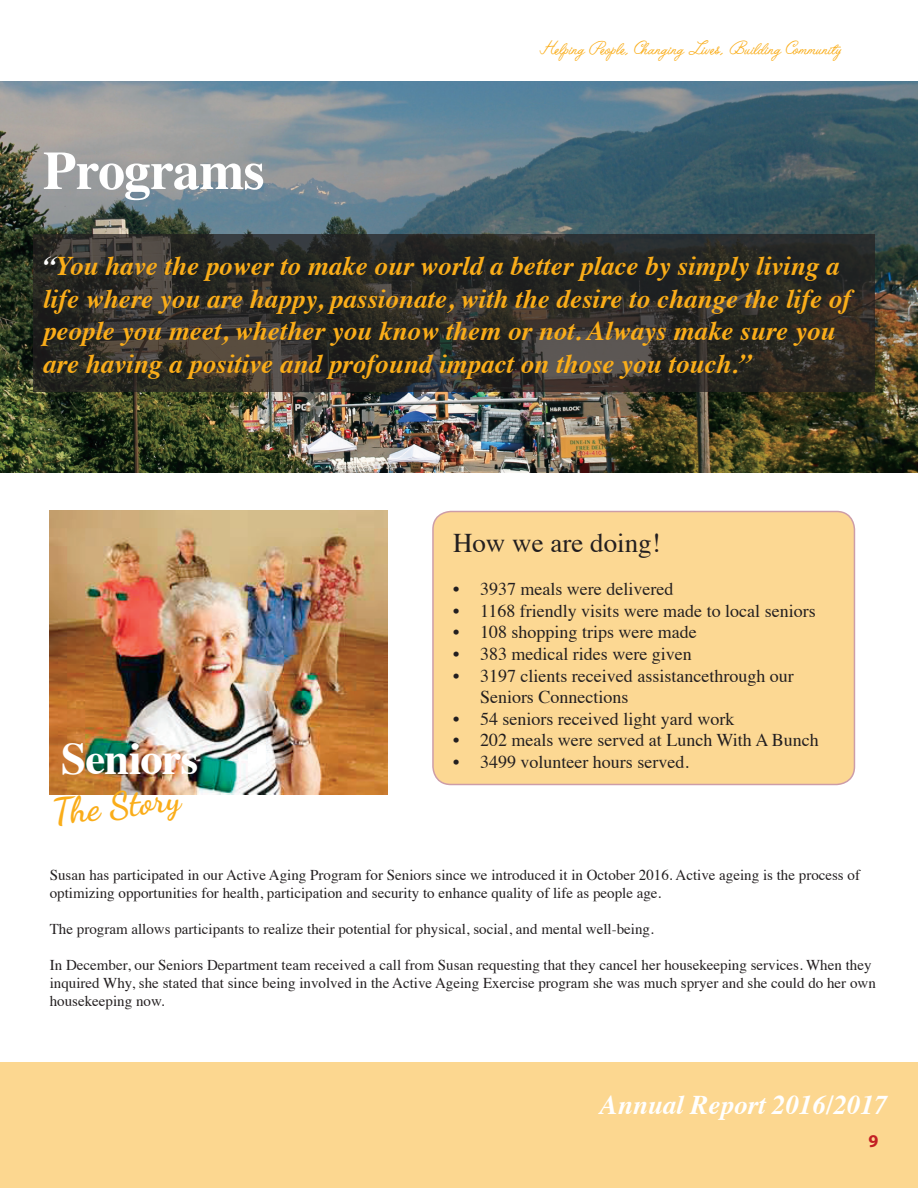
<style>
.page{position:relative;width:918px;height:1188px;background:#fff}
.page>*{position:absolute;margin:0;border:0;box-sizing:border-box;transform-origin:0 0}
.t1{font:700 54px "Times";letter-spacing:-.015em;color:#fff}
.t2{font:700 45px "Times";letter-spacing:-.02em;color:#fff}
.t3{font:700 36px "Dancing Script";color:#faad19}
.t4{font:italic 700 27px/32.4px "Times";color:#faad19}
.t5{font:italic 700 27px "Times";color:#fff}
.t6{font:27px "Times";color:#231f20}
.t7{font:21px "Daniel Script";color:#faad19}
.t8{font:18px/21.6px "Times";color:#231f20}
.t9{font:700 18px "Myriad Pro";color:#c31f24}
.t10{font:15px/18px "Times";color:#231f20}
.s1{color:#fff}
</style>
<div class="page">
<div style="left:0;top:1062px;width:918px;height:126px;background:#fcd790"></div>
<img style="left:0;top:81px;width:918px;height:392px">
<svg style="left:33px;top:234px;width:842px;height:158px;background:#2f2d29"></svg>
<div style="left:433px;top:512px;width:421px;height:272px;background:#fcd893;border-radius:18px"></div>
<div style="left:432px;top:511px;width:423px;height:274px;border:2px solid #942d46;border-radius:18px"></div>
<img style="left:50px;top:511px;width:337px;height:283px">
<h1 class="t1" style="left:43px;top:119px;width:223px">Programs</h1>
<h3 class="t7" style="left:537px;top:35px;width:305px">Helping People, Changing Lives, Building Community</h3>
<p class="t4" style="left:43px;top:248px;width:810px"><span class="s1">“</span>You have the power to make our world a better place by simply living a life where you are happy, passionate, with the desire to change the life of people you meet, whether you know them or not. Always make sure you are having a positive and profound impact on those you touch.”</p>
<h2 class="t2" style="left:61px;top:716px;width:139px">Seniors</h2>
<h3 class="t3" style="left:50px;top:791px;width:131px;rotate:-7deg">The Story</h3>
<h3 class="t6" style="left:453px;top:518px;width:209px">How we are doing!</h3>
<p class="t8" style="left:453px;top:577px;width:222px">• 3937 meals were delivered</p>
<p class="t8" style="left:453px;top:598px;width:364px">• 1168 friendly visits were made to local seniors</p>
<p class="t8" style="left:453px;top:620px;width:245px">• 108 shopping trips were made</p>
<p class="t8" style="left:453px;top:642px;width:240px">• 383 medical rides were given</p>
<p class="t8" style="left:480px;top:663px;width:315px;text-indent:-27px">• 3197 clients received assistancethrough our<br>Seniors Connections</p>
<p class="t8" style="left:453px;top:706px;width:283px">• 54 seniors received light yard work</p>
<p class="t8" style="left:453px;top:728px;width:367px">• 202 meals were served at Lunch With A Bunch</p>
<p class="t8" style="left:453px;top:750px;width:237px">• 3499 volunteer hours served.</p>
<p class="t10" style="left:50px;top:864px;width:812px">Susan has participated in our Active Aging Program for Seniors since we introduced it in October 2016. Active ageing is the process of optimizing opportunities for health, participation and security to enhance quality of life as people age.</p>
<p class="t10" style="left:50px;top:918px;width:606px">The program allows participants to realize their potential for physical, social, and mental well-being.</p>
<p class="t10" style="left:50px;top:954px;width:828px">In December, our Seniors Department team received a call from Susan requesting that they cancel her housekeeping services. When they inquired Why, she stated that since being involved in the Active Ageing Exercise program she was much spryer and she could do her own housekeeping now.</p>
<h3 class="t5" style="left:600px;top:1079px;width:290px">Annual Report 2016/2017</h3>
<p class="t9" style="left:868px;top:1129px;width:11px">9</p>
</div>
